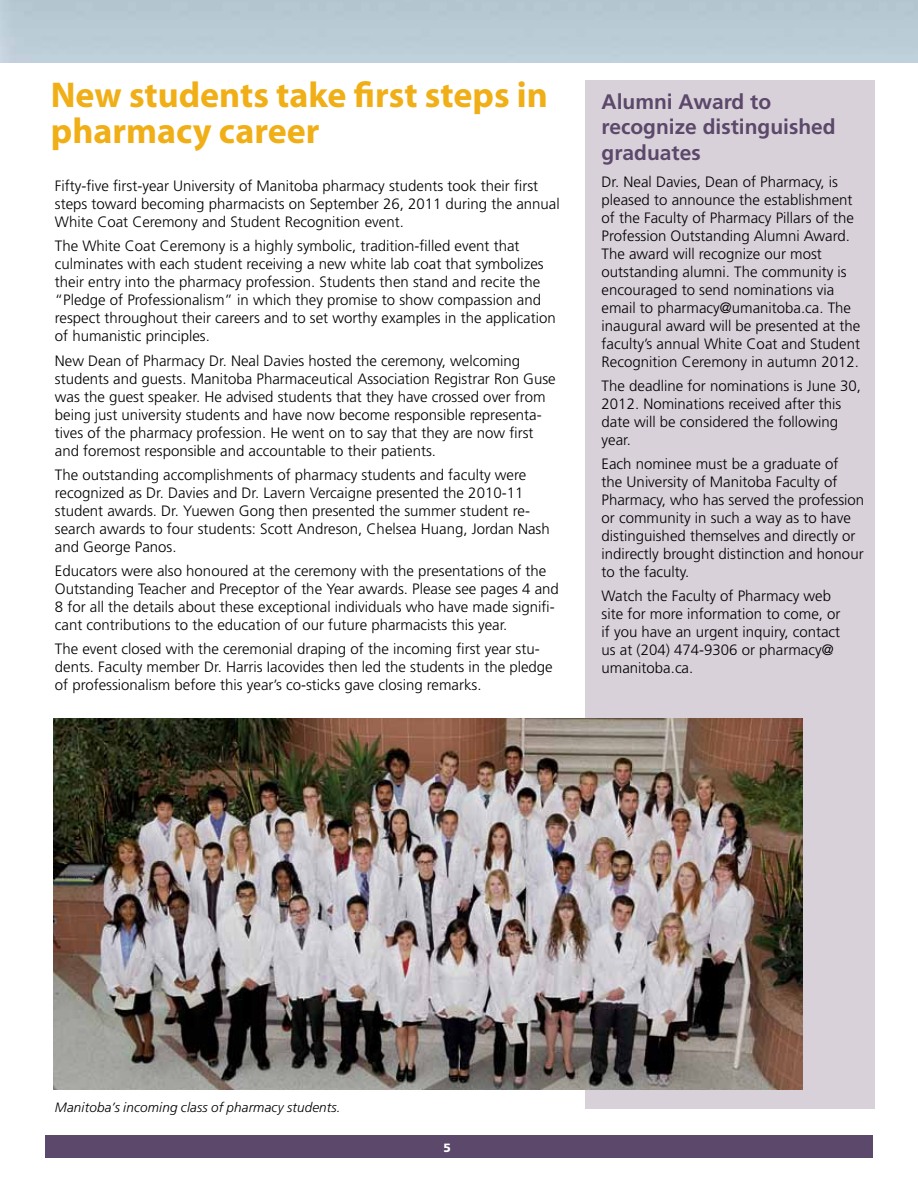
<style>
.page{position:relative;width:918px;height:1188px;background:#fff}
.page>*{position:absolute;margin:0;border:0;box-sizing:border-box;transform-origin:0 0}
.t1{font:700 36px/36px "Myriad";color:#f0af16}
.t2{font:700 21px/25.2px "Frutiger";color:#5b486a}
.t3{font:300 15px/18px "Frutiger";color:#000}
.t4{font:italic 300 13.5px "Frutiger";letter-spacing:.01em;color:#000}
.t5{font:900 12px "Frutiger";color:#fff}
</style>
<div class="page">
<div style="left:45px;top:1136px;width:828px;height:22px;background:#5b486a"></div>
<div style="left:585px;top:80px;width:290px;height:1029px;background:#d9d1da"></div>
<img style="left:54px;top:718px;width:748px;height:372px">
<h1 class="t1" style="left:51px;top:78px;width:499px">New students take first steps in pharmacy career</h1>
<p class="t3" style="left:55px;top:177px;width:506px">Fifty-five first-year University of Manitoba pharmacy students took their first steps toward becoming pharmacists on September 26, 2011 during the annual<br>White Coat Ceremony and Student Recognition event.</p>
<p class="t3" style="left:55px;top:237px;width:502px">The White Coat Ceremony is a highly symbolic, tradition-filled event that culminates with each student receiving a new white lab coat that symbolizes their entry into the pharmacy profession. Students then stand and recite the “Pledge of Professionalism” in which they promise to show compassion and respect throughout their careers and to set worthy examples in the application of humanistic principles.</p>
<p class="t3" style="left:55px;top:351px;width:502px">New Dean of Pharmacy Dr. Neal Davies hosted the ceremony, welcoming students and guests. Manitoba Pharmaceutical Association Registrar Ron Guse was the guest speaker. He advised students that they have crossed over from being just university students and have now become responsible representa&shy;tives of the pharmacy profession. He went on to say that they are now first and foremost responsible and accountable to their patients.</p>
<p class="t3" style="left:55px;top:465px;width:496px">The outstanding accomplishments of pharmacy students and faculty were recognized as Dr. Davies and Dr. Lavern Vercaigne presented the 2010-11 student awards. Dr. Yuewen Gong then presented the summer student re&shy;search awards to four students: Scott Andreson, Chelsea Huang, Jordan Nash and George Panos.</p>
<p class="t3" style="left:55px;top:562px;width:506px">Educators were also honoured at the ceremony with the presentations of the Outstanding Teacher and Preceptor of the Year awards. Please see pages 4 and 8 for all the details about these exceptional individuals who have made signifi&shy;cant contributions to the education of our future pharmacists this year.</p>
<p class="t3" style="left:55px;top:640px;width:499px">The event closed with the ceremonial draping of the incoming first year stu&shy;dents. Faculty member Dr. Harris Iacovides then led the students in the pledge of professionalism before this year’s co-sticks gave closing remarks.</p>
<h2 class="t2" style="left:602px;top:89px;width:236px">Alumni Award to recognize distinguished graduates</h2>
<p class="t3" style="left:602px;top:172px;width:260px">Dr. Neal Davies, Dean of Pharmacy, is pleased to announce the establishment of the Faculty of Pharmacy Pillars of the Profession Outstanding Alumni Award.<br>The award will recognize our most outstanding alumni. The community is encouraged to send nominations via email to pharmacy@umanitoba.ca. The inaugural award will be presented at the faculty’s annual White Coat and Student Recognition Ceremony in autumn 2012.</p>
<p class="t3" style="left:602px;top:376px;width:261px">The deadline for nominations is June 30,<br>2012. Nominations received after this date will be considered the following year.</p>
<p class="t3" style="left:602px;top:454px;width:264px">Each nominee must be a graduate of<br>the University of Manitoba Faculty of Pharmacy, who has served the profession or community in such a way as to have distinguished themselves and directly or indirectly brought distinction and honour to the faculty.</p>
<p class="t3" style="left:602px;top:587px;width:240px">Watch the Faculty of Pharmacy web site for more information to come, or if you have an urgent inquiry, contact us at (204) 474-9306 or pharmacy@ umanitoba.ca.</p>
<p class="t4" style="left:55px;top:1100px;width:287px">Manitoba’s incoming class of pharmacy students.</p>
<p class="t5" style="left:444px;top:1141px;width:9px">5</p>
</div>
